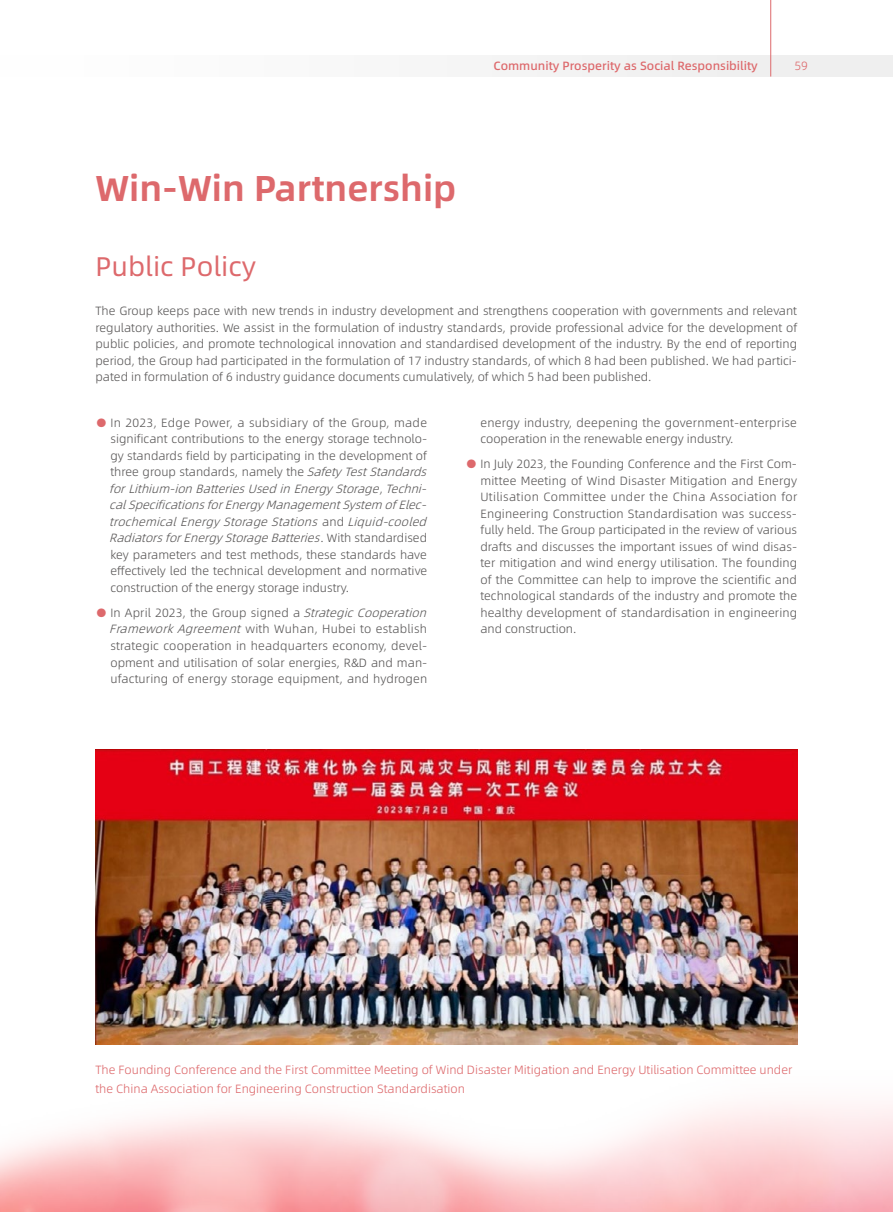
<style>
.page{position:relative;width:893px;height:1212px;background:#fff}
.page>*{position:absolute;margin:0;border:0;box-sizing:border-box;transform-origin:0 0}
.t1{font:36px "Alibaba Pu Hui Ti 2 85 Bold";color:#dd696c}
.t2{font:27px "Alibaba Pu Hui Ti 2 55 Regular";color:#dd696c}
.t3{font:12px/16.5px "Alibaba Pu Hui Ti 2 45 Light";color:#595757}
.t4{font:12px/19.5px "Alibaba Pu Hui Ti 2 45 Light";color:#dd696c}
.t5{font:12px "Alibaba Pu Hui Ti 2 65 Medium";color:#dd696c}
.s1{color:#dd696c}
.s2{font-style:italic}
</style>
<div class="page">
<div style="left:0;top:55px;width:893px;height:22px;background:#f6f6f6"></div>
<hr style="left:770px;top:0;width:1px;height:77px;background:#dd696c">
<img style="left:0;top:895px;width:893px;height:317px">
<img style="left:0;top:554px;width:1px;height:631px">
<img style="left:95px;top:749px;width:702px;height:295px">
<p class="t5" style="left:493px;top:56px;width:266px">Community Prosperity as Social Responsibility</p>
<p class="t4" style="left:794px;top:55px;width:15px">59</p>
<h1 class="t1" style="left:95px;top:160px;width:362px">Win-Win Partnership</h1>
<h2 class="t2" style="left:95px;top:246px;width:162px">Public Policy</h2>
<p class="t3" style="left:95px;top:302px;width:703px;text-align:justify">The Group keeps pace with new trends in industry development and strengthens cooperation with governments and relevant regulatory authorities. We assist in the formulation of industry standards, provide professional advice for the development of public policies, and promote technological innovation and standardised development of the industry. By the end of reporting period, the Group had participated in the formulation of 17 industry standards, of which 8 had been published. We had partici&shy;pated in formulation of 6 industry guidance documents cumulatively, of which 5 had been published.</p>
<p class="t3" style="left:109px;top:414px;width:323px;text-indent:-14px"><span class="s1">●</span> In 2023, Edge Power, a subsidiary of the Group, made significant contributions to the energy storage technolo&shy;gy standards field by participating in the development of three group standards, namely the <span class="s2">SafetyTestStandards forLithium-ionBatteriesUsedinEnergyStorage</span>, <span class="s2">Techni&shy;calSpecificationsforEnergyManagementSystem ofElec&shy;trochemicalEnergyStorageStations</span> a n d <span class="s2">Liquid-cooled RadiatorsforEnergyStorageBatteries</span>. W i t h s t a n d a r d i s e d key parameters and test methods, these standards have effectively led the technical development and normative construction of the energy storage industry.</p>
<p class="t3" style="left:109px;top:604px;width:323px;text-indent:-14px"><span class="s1">●</span> In April 2023, the Group signed a <span class="s2">StrategicCooperation FrameworkAgreement</span> with Wuhan, Hubei to establish strategic cooperation in headquarters economy, devel&shy;opment and utilisation of solar energies, R&amp;D and man&shy;ufacturing of energy storage equipment, and hydrogen</p>
<p class="t3" style="left:480px;top:414px;width:318px">energy industry, deepening the government-enterprise cooperation in the renewable energy industry.</p>
<p class="t3" style="left:480px;top:455px;width:318px;text-align:justify;text-indent:-15px"><span class="s1">●</span> In July 2023, the Founding Conference and the First Com&shy;mittee Meeting of Wind Disaster Mitigation and Energy Utilisation Committee under the China Association for Engineering Construction Standardisation was success&shy;fully held. The Group participated in the review of various drafts and discusses the important issues of wind disas&shy;ter mitigation and wind energy utilisation. The founding of the Committee can help to improve the scientific and technological standards of the industry and promote the healthy development of standardisation in engineering and construction.</p>
<p class="t4" style="left:95px;top:1059px;width:698px">The Founding Conference and the First Committee Meeting of Wind Disaster Mitigation and Energy Utilisation Committee under the China Association for Engineering Construction Standardisation</p>
</div>
